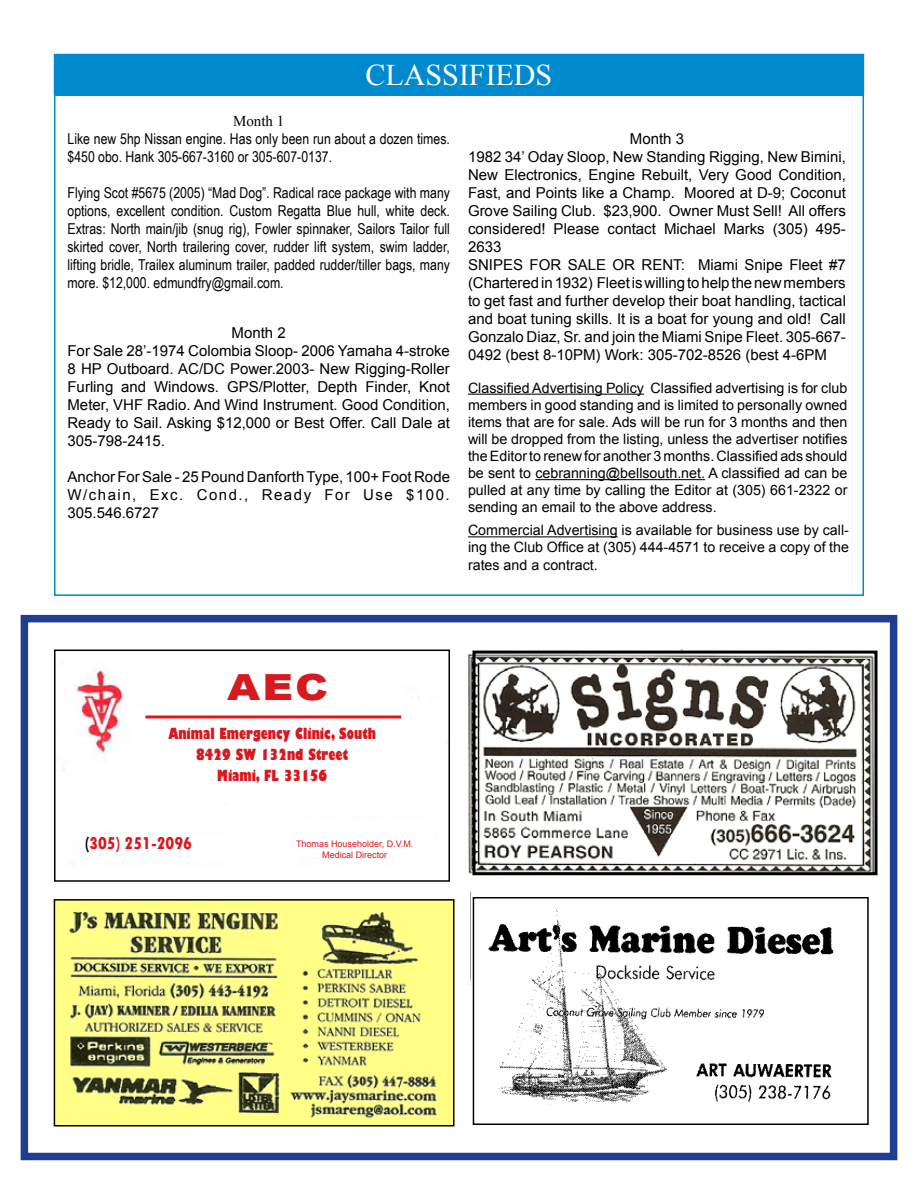
<style>
.page{position:relative;width:918px;height:1188px;background:#fff}
.page>*{position:absolute;margin:0;border:0;box-sizing:border-box;transform-origin:0 0}
.t1{font:900 36px "Arial";color:#d71920;scale:1.18 1}
.t2{font:30px "Times New Roman";color:#fff}
.t3{font:800 condensed 18px "Tw Cen";color:#d71920}
.t4{font:15px/18px "Arial";color:#000;text-align:justify}
.t5{font:15px/18px "Arial Narrow";color:#000}
.t6{font:800 condensed 15px/21px "Gill Sans";color:#d71920;text-align:center}
.t7{font:15px "Times New Roman";color:#000}
.t8{font:14.25px/17.1px "Arial";color:#000;text-align:justify}
.t9{font:9px/10.8px "Arial";color:#d71920;text-align:center}
.s1{color:#000}
</style>
<div class="page">
<hr style="left:468px;top:536px;width:150px;height:1px;background:#000">
<div style="left:54px;top:54px;width:810px;height:42px;background:#0089cc"></div>
<hr style="left:468px;top:394px;width:176px;height:1px;background:#000">
<hr style="left:535px;top:479px;width:170px;height:1px;background:#000">
<img style="left:472px;top:897px;width:362px;height:228px">
<div style="left:473px;top:897px;width:396px;height:228px;border:2px solid #000"></div>
<img style="left:467px;top:649px;width:410px;height:227px">
<div style="left:472px;top:651px;width:406px;height:224px;border:3px solid #000"></div>
<img style="left:57px;top:902px;width:394px;height:221px">
<div style="left:54px;top:899px;width:400px;height:227px;border:2px solid #000"></div>
<img style="left:63px;top:668px;width:337px;height:199px">
<div style="left:54px;top:650px;width:396px;height:232px;border:2px solid #000"></div>
<div style="left:228px;top:675px;width:114px;height:23px;background:#fff"></div>
<div style="left:133px;top:707px;width:301px;height:95px;background:#fff"></div>
<hr style="left:146px;top:715px;width:255px;height:3px;background:#d71920">
<div style="left:86px;top:835px;width:140px;height:26px;background:#fff"></div>
<div style="left:266px;top:822px;width:164px;height:34px;background:#fff"></div>
<div style="left:214px;top:805px;width:36px;height:21px;background:#fff"></div>
<div style="left:61px;top:688px;width:13px;height:69px;background:#fff"></div>
<div style="left:69px;top:739px;width:19px;height:25px;background:#fff"></div>
<div style="left:21px;top:615px;width:876px;height:545px;border:8px solid #213d8f"></div>
<h2 class="t2" style="left:366px;top:55px;width:188px">CLASSIFIEDS</h2>
<p class="t7" style="left:233px;top:111px;width:53px">Month 1</p>
<p class="t5" style="left:68px;top:129px;width:384px">Like new 5hp Nissan engine. Has only been run about a dozen times. $450 obo. Hank 305-667-3160 or 305-607-0137.</p>
<p class="t5" style="left:68px;top:183px;width:384px;text-align:justify">Flying Scot #5675 (2005) “Mad Dog”. Radical race package with many options, excellent condition. Custom Regatta Blue hull, white deck.<br>Extras: North main/jib (snug rig), Fowler spinnaker, Sailors Tailor full skirted cover, North trailering cover, rudder lift system, swim ladder, lifting bridle, Trailex aluminum trailer, padded rudder/tiller bags, many more. $12,000. edmundfry@gmail.com.</p>
<p class="t4" style="left:68px;top:324px;width:384px;text-align:left;text-indent:164px">Month 2<br>For Sale 28’-1974 Colombia Sloop- 2006 Yamaha 4-stroke 8 HP Outboard. AC/DC Power.2003- New Rigging-Roller Furling and Windows. GPS/Plotter, Depth Finder, Knot Meter, VHF Radio. And Wind Instrument. Good Condition, Ready to Sail. Asking $12,000 or Best Offer. Call Dale at 305-798-2415.</p>
<p class="t4" style="left:68px;top:468px;width:384px">Anchor For Sale - 25 Pound Danforth Type, 100+ Foot Rode W/chain, Exc. Cond., Ready For Use $100.<br>305.546.6727</p>
<p class="t4" style="left:468px;top:129px;width:379px;text-align:left;text-indent:162px">Month 3<br>1982 34’ Oday Sloop, New Standing Rigging, New Bimini, New Electronics, Engine Rebuilt, Very Good Condition, Fast, and Points like a Champ. Moored at D-9; Coconut Grove Sailing Club. $23,900. Owner Must Sell! All offers considered! Please contact Michael Marks (305) 495- 2633</p>
<p class="t4" style="left:468px;top:256px;width:379px">SNIPES FOR SALE OR RENT: Miami Snipe Fleet #7 (Chartered in 1932) Fleet is willing to help the new members to get fast and further develop their boat handling, tactical and boat tuning skills. It is a boat for young and old! Call Gonzalo Diaz, Sr. and join the Miami Snipe Fleet. 305-667- 0492 (best 8-10PM) Work: 305-702-8526 (best 4-6PM</p>
<p class="t8" style="left:468px;top:379px;width:381px">Classified Advertising Policy Classified advertising is for club members in good standing and is limited to personally owned items that are for sale. Ads will be run for 3 months and then will be dropped from the listing, unless the advertiser notifies the Editor to renew for another 3 months. Classified ads should be sent to cebranning@bellsouth.net. A classified ad can be pulled at any time by calling the Editor at (305) 661-2322 or sending an email to the above address.</p>
<p class="t8" style="left:468px;top:522px;width:383px">Commercial Advertising is available for business use by call&shy;ing the Club Office at (305) 444-4571 to receive a copy of the rates and a contract.</p>
<h1 class="t1" style="left:227px;top:661px;width:87px">AEC</h1>
<p class="t6" style="left:168px;top:724px;width:209px">Animal Emergency Clinic, South<br>8429 SW 132nd Street<br>Miami, FL 33156</p>
<p class="t3" style="left:85px;top:833px;width:109px"><span class="s1">(</span>305) 251-2096</p>
<p class="t9" style="left:296px;top:839px;width:119px">Thomas Householder, D.V.M.<br>Medical Director</p>
</div>
